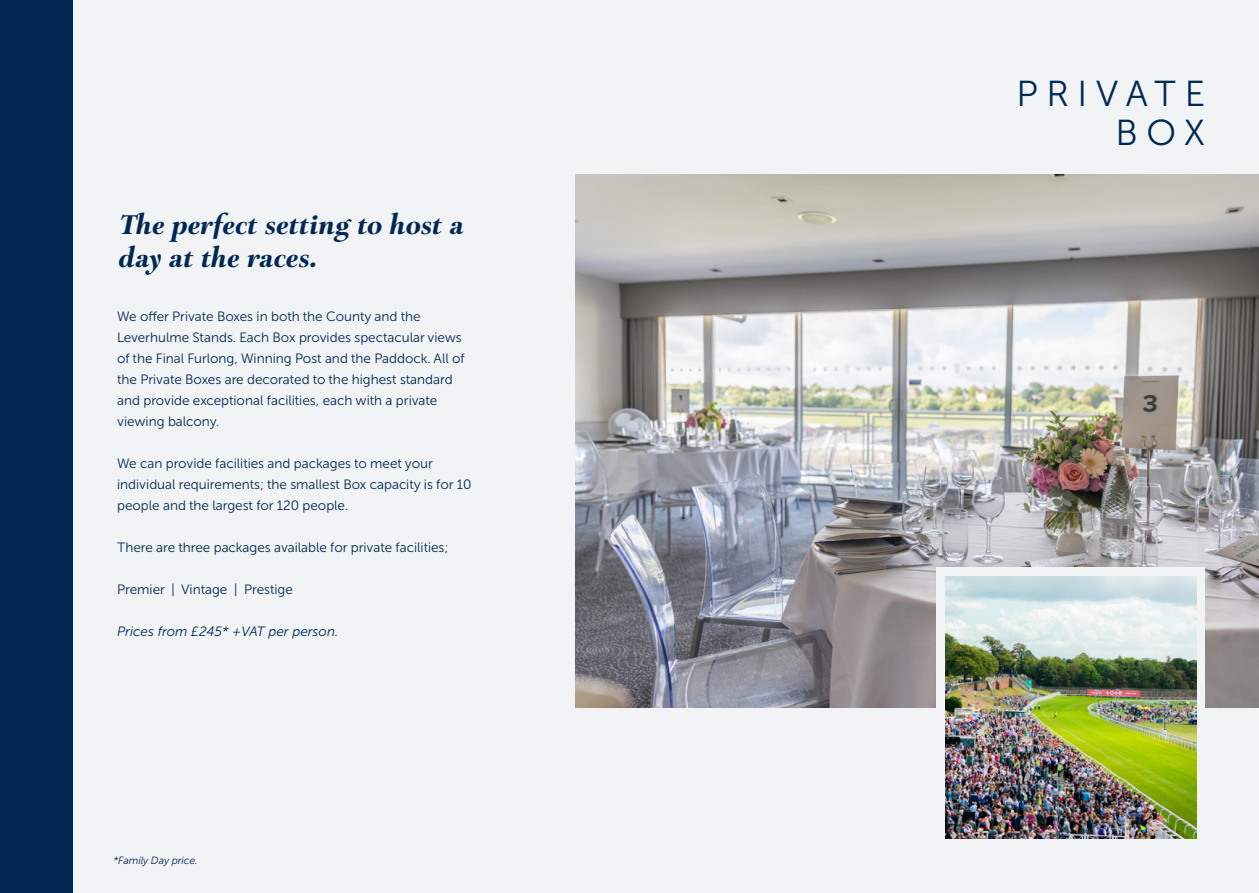
<style>
.page{position:relative;width:1259px;height:893px;background:#f2f3f4}
.page>*{position:absolute;margin:0;border:0;box-sizing:border-box;transform-origin:0 0}
.t1{font:36px "Museo Sans Cyrl 300";letter-spacing:.235em;color:#002853}
.t2{font:700 27px/33px "Park Lane";letter-spacing:.02em;color:#002853}
.t3{font:13.5px/21px "Museo Sans Cyrl 300";color:#002853}
.t4{font:italic 13.5px "Museo Sans 300";color:#002853}
.t5{font:italic 10.5px "Museo Sans 300";letter-spacing:-.005em;color:#002853}
</style>
<div class="page">
<img style="left:575px;top:174px;width:684px;height:534px">
<div style="left:0;top:0;width:72px;height:893px;background:#002853"></div>
<div style="left:936px;top:567px;width:269px;height:146px;background:#f2f3f4"></div>
<img style="left:945px;top:577px;width:251px;height:262px">
<p class="t2" style="left:117px;top:211px;width:346px">The perfect setting to host a day at the races.</p>
<p class="t3" style="left:117px;top:306px;width:346px">We offer Private Boxes in both the County and the<br>Leverhulme Stands. Each Box provides spectacular views</p>
<p class="t3" style="left:117px;top:348px;width:349px">of the Final Furlong, Winning Post and the Paddock. All of the Private Boxes are decorated to the highest standard</p>
<p class="t3" style="left:117px;top:390px;width:322px">and provide exceptional facilities, each with a private viewing balcony.</p>
<p class="t3" style="left:117px;top:453px;width:356px">We can provide facilities and packages to meet your individual requirements; the smallest Box capacity is for 10 people and the largest for 120 people.</p>
<p class="t3" style="left:117px;top:537px;width:333px">There are three packages available for private facilities;</p>
<p class="t3" style="left:117px;top:579px;width:177px">Premier | Vintage | Prestige</p>
<p class="t4" style="left:117px;top:624px;width:223px">Prices from £245* +VAT per person.</p>
<p class="t5" style="left:113px;top:854px;width:86px">*Family Day price.</p>
<p class="t1" style="left:1016px;top:75px;width:190px">PRIVATE</p>
<p class="t1" style="left:1115px;top:114px;width:91px">BOX</p>
</div>
